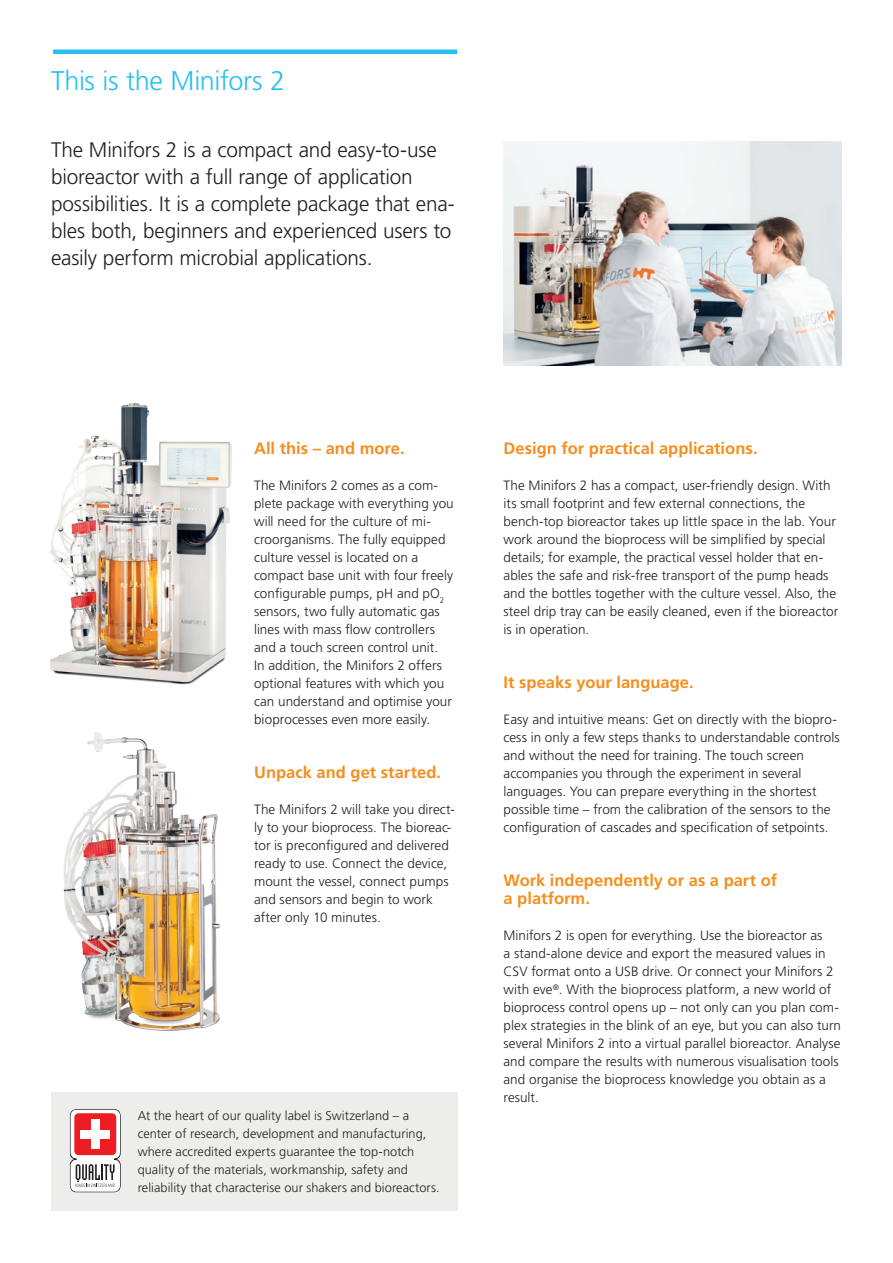
<style>
.page{position:relative;width:893px;height:1263px;background:#fff}
.page>*{position:absolute;margin:0;border:0;box-sizing:border-box;transform-origin:0 0}
.t1{font:300 27px "Frutiger";letter-spacing:-.01em;color:#26bff0}
.t2{font:300 21px/27px "Frutiger";letter-spacing:-.01em;color:#231f20}
.t3{font:700 16.5px/18px "Frutiger";color:#f68e1e}
.t4{font:300 13.5px/18px "Frutiger";letter-spacing:.005em;color:#231f20}
.t5{font:300 12.75px/18px "Frutiger";letter-spacing:.005em;color:#231f20}
</style>
<div class="page">
<hr style="left:53px;top:50px;width:404px;height:4px;background:#26bff0">
<img style="left:50px;top:403px;width:182px;height:282px">
<img style="left:63px;top:732px;width:157px;height:299px">
<img style="left:504px;top:142px;width:338px;height:223px">
<div style="left:51px;top:1091px;width:406px;height:119px;background:#ededeb"></div>
<svg style="left:70px;top:1109px;width:51px;height:83px;background:#d0cfcf"></svg>
<div style="left:74px;top:1113px;width:42px;height:42px;background:#ee1d23;border-radius:4px"></div>
<div style="left:91px;top:1119px;width:9px;height:30px;background:#fff"></div>
<div style="left:80px;top:1130px;width:30px;height:9px;background:#fff"></div>
<h1 class="t1" style="left:51px;top:65px;width:236px">This is the Minifors 2</h1>
<h2 class="t2" style="left:51px;top:137px;width:405px">The Minifors 2 is a compact and easy-to-use bioreactor with a full range of application possibilities. It is a complete package that ena&shy;bles both, beginners and experienced users to easily perform microbial applications.</h2>
<p class="t3" style="left:254px;top:440px;width:152px">All this – and more.</p>
<p class="t4" style="left:254px;top:477px;width:201px">The Minifors 2 comes as a com&shy;plete package with everything you will need for the culture of mi&shy;croorganisms. The fully equipped culture vessel is located on a compact base unit with four freely configurable pumps, pH and pO<sub>2 </sub>sensors, two fully automatic gas lines with mass flow controllers and a touch screen control unit.<br>In addition, the Minifors 2 offers optional features with which you can understand and optimise your bioprocesses even more easily.</p>
<p class="t3" style="left:254px;top:764px;width:189px">Unpack and get started.</p>
<p class="t4" style="left:254px;top:801px;width:202px">The Minifors 2 will take you direct&shy;ly to your bioprocess. The bioreac&shy;tor is preconfigured and delivered ready to use. Connect the device, mount the vessel, connect pumps and sensors and begin to work after only 10 minutes.</p>
<p class="t5" style="left:138px;top:1107px;width:303px">At the heart of our quality label is Switzerland – a center of research, development and manufacturing, where accredited experts guarantee the top-notch quality of the materials, workmanship, safety and reliability that characterise our shakers and bioreactors.</p>
<p class="t3" style="left:504px;top:440px;width:256px">Design for practical applications.</p>
<p class="t4" style="left:504px;top:477px;width:336px">The Minifors 2 has a compact, user-friendly design. With its small footprint and few external connections, the bench-top bioreactor takes up little space in the lab. Your work around the bioprocess will be simplified by special details; for example, the practical vessel holder that en&shy;ables the safe and risk-free transport of the pump heads and the bottles together with the culture vessel. Also, the steel drip tray can be easily cleaned, even if the bioreactor is in operation.</p>
<p class="t3" style="left:504px;top:674px;width:192px">It speaks your language.</p>
<p class="t4" style="left:504px;top:711px;width:338px">Easy and intuitive means: Get on directly with the biopro&shy;cess in only a few steps thanks to understandable controls and without the need for training. The touch screen accompanies you through the experiment in several languages. You can prepare everything in the shortest possible time – from the calibration of the sensors to the configuration of cascades and specification of setpoints.</p>
<p class="t3" style="left:504px;top:872px;width:275px">Work independently or as a part of a platform.</p>
<p class="t4" style="left:504px;top:927px;width:339px">Minifors 2 is open for everything. Use the bioreactor as<br>a stand-alone device and export the measured values in CSV format onto a USB drive. Or connect your Minifors 2 with eve<sup>®</sup>. With the bioprocess platform, a new world of bioprocess control opens up – not only can you plan com&shy;plex strategies in the blink of an eye, but you can also turn several Minifors 2 into a virtual parallel bioreactor. Analyse and compare the results with numerous visualisation tools and organise the bioprocess knowledge you obtain as a result.</p>
</div>
